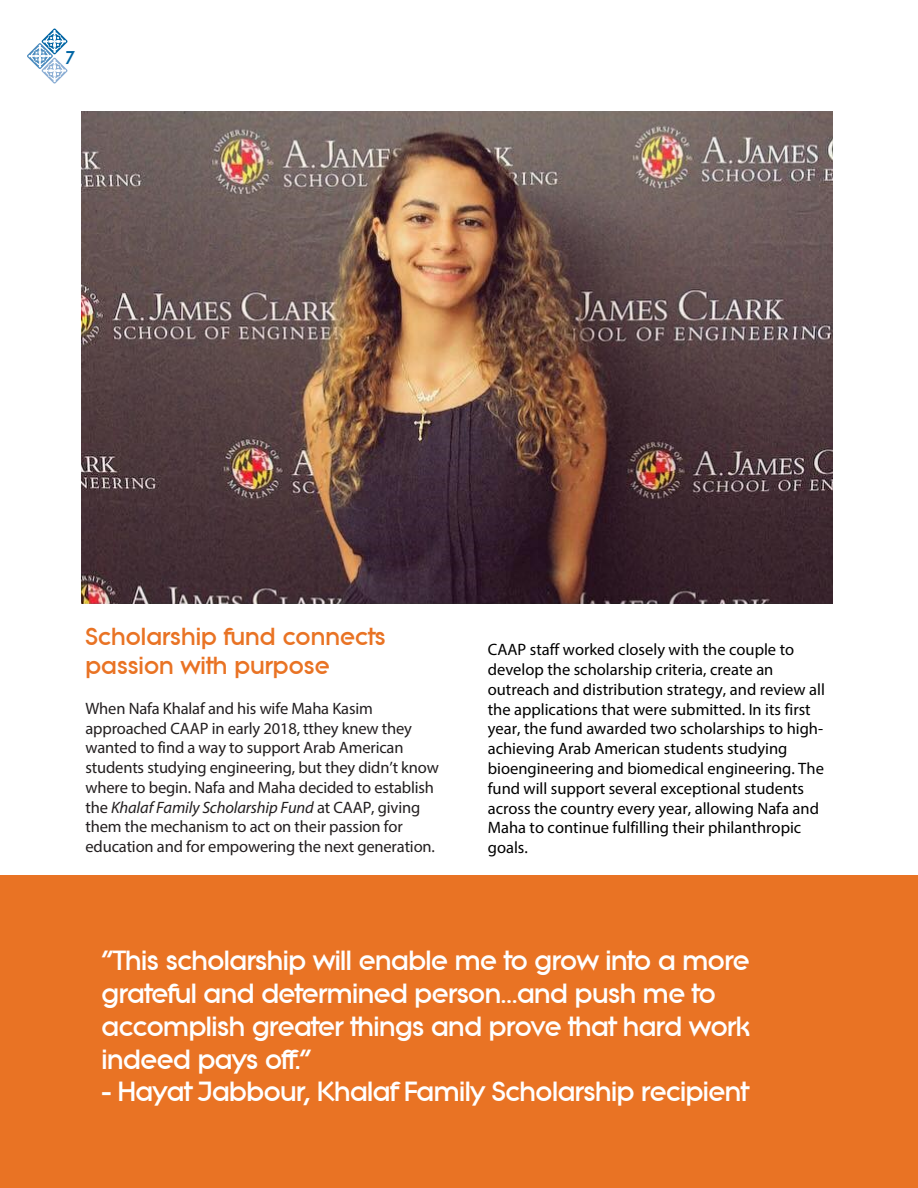
<style>
.page{position:relative;width:918px;height:1188px;background:#fff}
.page>*{position:absolute;margin:0;border:0;box-sizing:border-box;transform-origin:0 0}
.t1{font:27px/32.8px "Lissen";letter-spacing:-.02em;color:#fff}
.t2{font:24px/28.8px "Lissen";color:#e97324}
.t3{font:18px "Lissen";color:#0065a4}
.t4{font:16.5px/19.8px "Myriad Pro";color:#000}
.t5{font:16.5px/19.6px "Myriad Pro";letter-spacing:-.01em;color:#231f20}
.s1{font-style:italic}
</style>
<div class="page">
<svg style="left:27px;top:28px;width:41px;height:56px"></svg>
<img style="left:81px;top:112px;width:752px;height:491px">
<div style="left:0;top:875px;width:918px;height:313px;background:#e97324"></div>
<p class="t3" style="left:65px;top:48px;width:12px">7</p>
<p class="t2" style="left:86px;top:622px;width:301px">Scholarship fund connects passion with purpose</p>
<p class="t5" style="left:86px;top:699px;width:355px">When Nafa Khalaf and his wife Maha Kasim approached CAAP in early 2018, tthey knew they wanted to find a way to support Arab American students studying engineering, but they didn’t know where to begin. Nafa and Maha decided to establish the <span class="s1">Khalaf Family Scholarship Fund</span> at CAAP, giving them the mechanism to act on their passion for education and for empowering the next generation.</p>
<p class="t4" style="left:488px;top:640px;width:339px">CAAP staff worked closely with the couple to develop the scholarship criteria, create an outreach and distribution strategy, and review all the applications that were submitted. In its first year, the fund awarded two scholarships to high&shy;achieving Arab American students studying bioengineering and biomedical engineering. The fund will support several exceptional students across the country every year, allowing Nafa and Maha to continue fulfilling their philanthropic goals.</p>
<h1 class="t1" style="left:102px;top:944px;width:650px">“This scholarship will enable me to grow into a more grateful and determined person…and push me to accomplish greater things and prove that hard work indeed pays off.”</h1>
<h1 class="t1" style="left:102px;top:1076px;width:648px">- Hayat Jabbour, Khalaf Family Scholarship recipient</h1>
</div>
